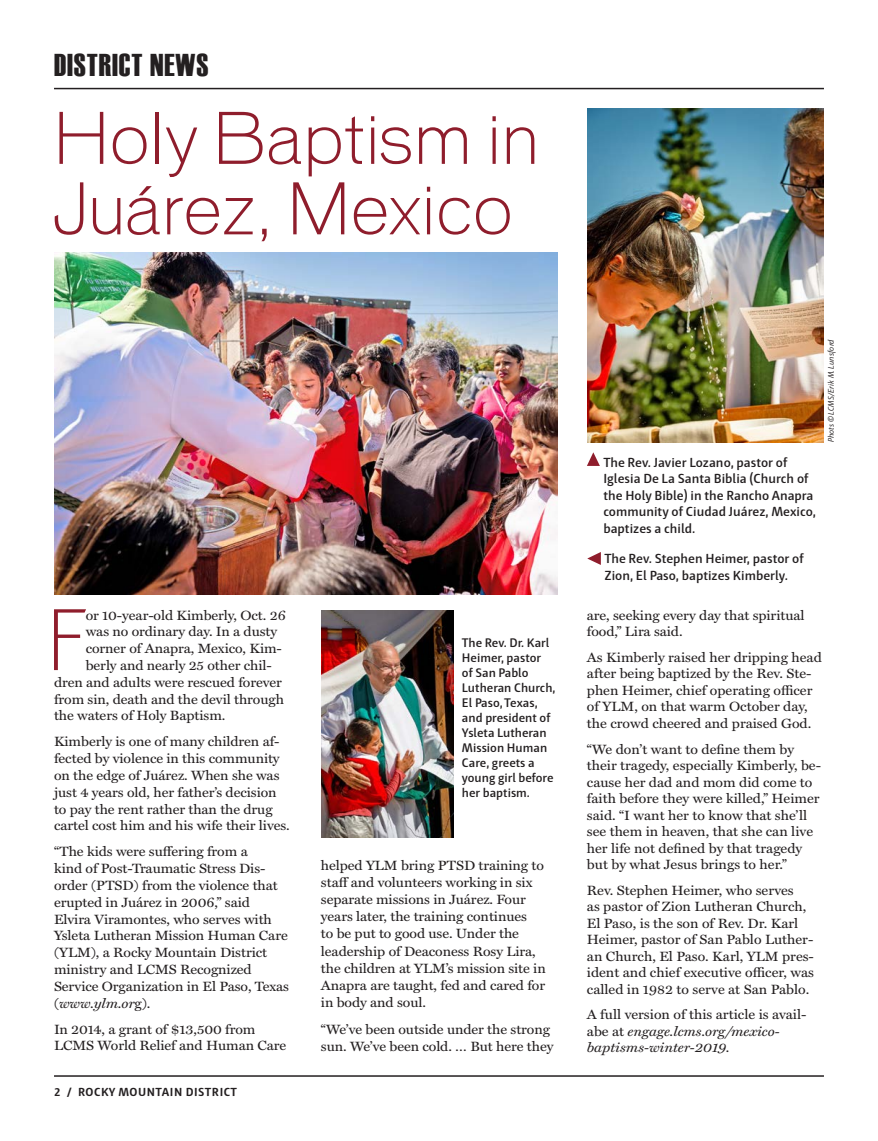
<style>
.page{position:relative;width:878px;height:1141px;background:#fff}
.page>*{position:absolute;margin:0;border:0;box-sizing:border-box;transform-origin:0 0}
.Body_Text{font:300 condensed 78.9px "Vonnes";color:#8f1d2c;scale:1.06 1}
.Submissions_Body_Tex{font:300 67.5px/70.5px "Vonnes";color:#8f1d2c}
.Interior_Header_Bar{font:31.5px "Haettenschweiler";letter-spacing:.03em;color:#231f20}
.Body_Text-2{font:13.5px/16.5px "Miller Text";letter-spacing:-.005em;color:#231f20;scale:1.06 1}
.Photo_Text{font:600 13.5px/16.5px "Haptic";color:#231f20}
.Body_Text-3{font:italic 13.5px/16.5px "Miller Text";color:#231f20;scale:1.06 1}
.Photo_Text-2{font:600 12.75px/15px "Haptic";color:#231f20}
.Footer_Left{font:700 12px "Haptic";letter-spacing:.04em;color:#231f20}
.Photo_Credit{font:italic 300 8.25px "Haptic";color:#231f20}
.s1{font-style:italic}
.s2{font-style:normal}
</style>
<div class="page">
<hr style="left:54px;top:1075px;width:770px;height:2px;background:#231f20">
<hr style="left:54px;top:88px;width:770px;height:1px;background:#231f20">
<svg style="left:587px;top:452px;width:13px;height:14px"></svg>
<img style="left:587px;top:108px;width:237px;height:334px">
<img style="left:54px;top:252px;width:503px;height:343px">
<svg style="left:587px;top:552px;width:14px;height:13px"></svg>
<img style="left:321px;top:610px;width:132px;height:228px">
<p class="Interior_Header_Bar" style="left:54px;top:47px;width:156px">DISTRICT NEWS</p>
<p class="Submissions_Body_Tex" style="left:50px;top:104px;width:491px">Holy Baptism in<br>Juárez, Mexico</p>
<p class="Body_Text" style="left:49px;top:593px;width:37px">F</p>
<p class="Body_Text-2" style="left:86px;top:607px;width:190px">or 10-year-old Kimberly, Oct. 26</p>
<p class="Body_Text-2" style="left:86px;top:624px;width:182px">was no ordinary day. In a dusty</p>
<p class="Body_Text-2" style="left:86px;top:641px;width:187px">corner of Anapra, Mexico, Kim-</p>
<p class="Body_Text-2" style="left:86px;top:657px;width:177px">berly and nearly 25 other chil-</p>
<p class="Body_Text-2" style="left:54px;top:674px;width:216px">dren and adults were rescued forever</p>
<p class="Body_Text-2" style="left:54px;top:691px;width:218px">from sin, death and the devil through</p>
<p class="Body_Text-2" style="left:54px;top:708px;width:163px">the waters of Holy Baptism.</p>
<p class="Body_Text-2" style="left:54px;top:734px;width:224px">Kimberly is one of many children af&shy;fected by violence in this community on the edge of Juárez. When she was just 4 years old, her father’s decision to pay the rent rather than the drug cartel cost him and his wife their lives.</p>
<p class="Body_Text-2" style="left:54px;top:844px;width:223px">“The kids were suffering from a<br>kind of Post-Traumatic Stress Dis&shy;order (PTSD) from the violence that erupted in Juárez in 2006,” said<br>Elvira Viramontes, who serves with<br>Ysleta Lutheran Mission Human Care (YLM), a Rocky Mountain District ministry and LCMS Recognized<br>Service Organization in El Paso, Texas (<span class="s1">www.ylm.or</span>g).</p>
<p class="Body_Text-2" style="left:54px;top:1021px;width:220px">In 2014, a grant of $13,500 from<br>LCMS World Relief and Human Care</p>
<p class="Footer_Left" style="left:54px;top:1084px;width:184px">2 / ROCKY MOUNTAIN DISTRICT</p>
<p class="Photo_Text-2" style="left:462px;top:635px;width:95px">The Rev. Dr. Karl<br>Heimer, pastor<br>of San Pablo<br>Lutheran Church,<br>El Paso, Texas, and president of<br>Ysleta Lutheran<br>Mission Human<br>Care, greets a young girl before her baptism.</p>
<p class="Body_Text-2" style="left:321px;top:857px;width:213px;line-height:17.1px">helped YLM bring PTSD training to staff and volunteers working in six separate missions in Juárez. Four years later, the training continues<br>to be put to good use. Under the leadership of Deaconess Rosy Lira, the children at YLM’s mission site in<br>Anapra are taught, fed and cared for in body and soul.</p>
<p class="Body_Text-2" style="left:321px;top:1020px;width:221px;line-height:17.1px">“We’ve been outside under the strong sun. We’ve been cold. … But here they</p>
<p class="Photo_Text" style="left:603px;top:454px;width:214px">The Rev. Javier Lozano, pastor of<br>Iglesia De La Santa Biblia (Church of the Holy Bible) in the Rancho Anapra community of Ciudad Juárez, Mexico, baptizes a child.</p>
<p class="Photo_Text" style="left:604px;top:550px;width:201px">The Rev. Stephen Heimer, pastor of<br>Zion, El Paso, baptizes Kimberly.</p>
<p class="Photo_Credit" style="left:826px;top:442px;width:104px;rotate:-90deg">Phots © LCMS/Erik M. Lunsford</p>
<p class="Body_Text-2" style="left:587px;top:607px;width:207px">are, seeking every day that spiritual food,” Lira said.</p>
<p class="Body_Text-2" style="left:587px;top:649px;width:223px">As Kimberly raised her dripping head after being baptized by the Rev. Ste&shy;phen Heimer, chief operating officer of YLM, on that warm October day, the crowd cheered and praised God.</p>
<p class="Body_Text-2" style="left:587px;top:741px;width:222px">“We don’t want to define them by their tragedy, especially Kimberly, be&shy;cause her dad and mom did come to faith before they were killed,” Heimer said. “I want her to know that she’ll see them in heaven, that she can live her life not defined by that tragedy but by what Jesus brings to her.”</p>
<p class="Body_Text-2" style="left:587px;top:882px;width:216px">Rev. Stephen Heimer, who serves<br>as pastor of Zion Lutheran Church, El Paso, is the son of Rev. Dr. Karl Heimer, pastor of San Pablo Luther&shy;an Church, El Paso. Karl, YLM pres&shy;ident and chief executive officer, was called in 1982 to serve at San Pablo.</p>
<p class="Body_Text-3" style="left:587px;top:1007px;width:209px"><span class="s2">A full version of this article is avail&shy;abe at</span> engage.lcms.org/mexico&shy;baptisms-winter-2019.</p>
</div>
